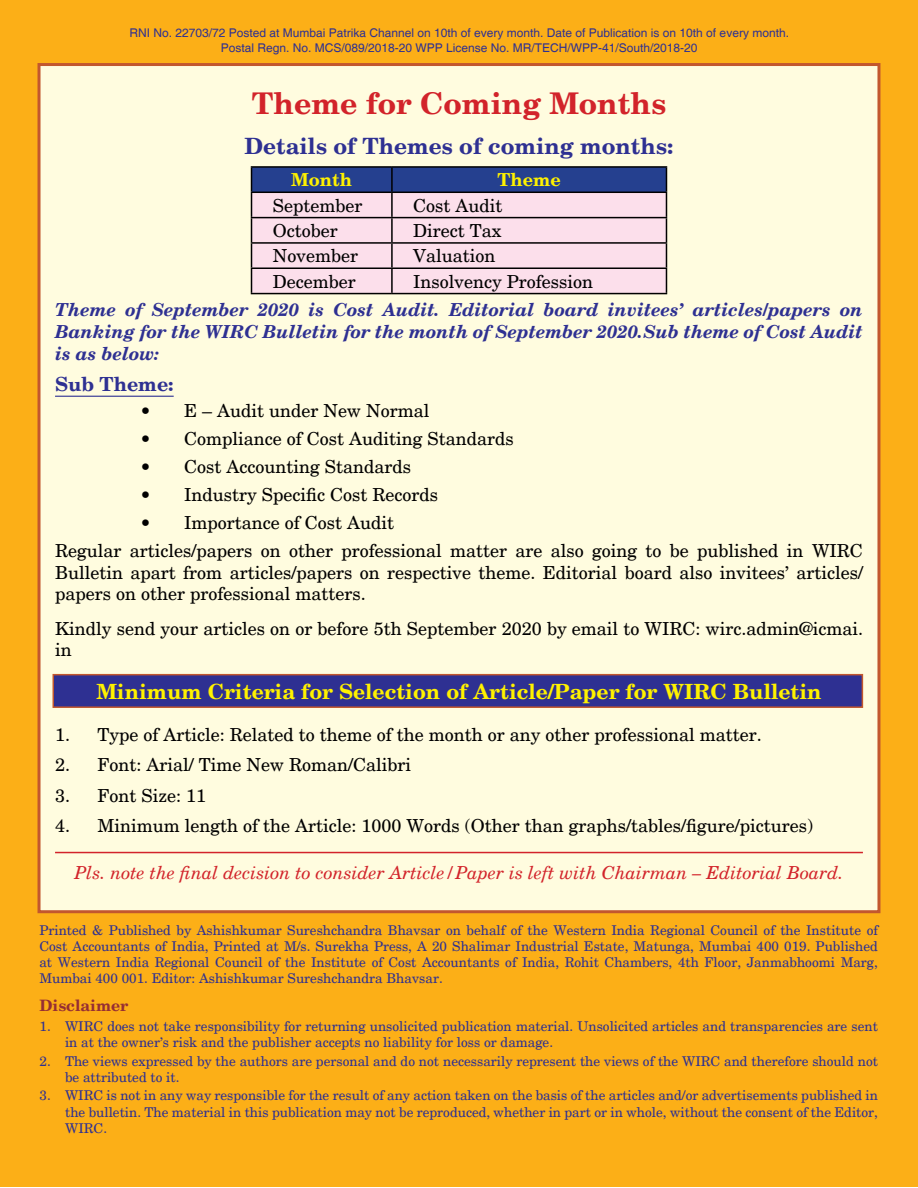
<style>
.page{position:relative;width:918px;height:1188px;background:#fff}
.page>*{position:absolute;margin:0;border:0;box-sizing:border-box;transform-origin:0 0}
.t1{font:700 30px "New Century Schlbk";color:#d2232a}
.t2{font:700 22.5px "New Century Schlbk";color:#2e3092}
.t3{font:700 21px "New Century Schlbk";color:#fff200}
.t4{font:700 19.5px "New Century Schlbk";color:#2e3092}
.t5{font:18px/21.6px "New Century Schlbk";color:#000}
.t6{font:italic 700 18px/21.6px "New Century Schlbk";color:#2e3092;text-align:justify}
.t7{font:italic 18px "New Century Schlbk";color:#d2232a}
.t8{font:700 18px "New Century Schlbk";color:#fff200}
.t9{font:700 15.75px "New Century Schlbk";color:#962e34}
.t10{font:13.5px/16.2px "New Century Schlbk";color:#2e3092;text-align:justify}
.t11{font:12px/14.4px "Helvetica";color:#2e3092;text-align:center}
</style>
<div class="page">
<div style="left:0;top:1px;width:918px;height:1186px;background:#fcaf17"></div>
<div style="left:38px;top:63px;width:842px;height:850px;background:#fffcdf;border:3px solid #c2572e"></div>
<div style="left:53px;top:674px;width:810px;height:34px;background:#2e3092;border:2px solid #c2572e"></div>
<hr style="left:55px;top:396px;width:119px;height:1px;background:#2e3092">
<hr style="left:55px;top:852px;width:808px;height:1px;background:#d2232a">
<hr style="left:251px;top:166px;width:141px;height:2px;background:#000">
<hr style="left:392px;top:166px;width:275px;height:2px;background:#000">
<svg style="left:251px;top:167px;width:416px;height:126px;background:#bfafc6"></svg>
<hr style="left:251px;top:293px;width:141px;height:1px;background:#000">
<hr style="left:392px;top:293px;width:275px;height:1px;background:#000">
<p class="t11" style="left:129px;top:26px;width:661px">RNI No. 22703/72 Posted at Mumbai Patrika Channel on 10th of every month. Date of Publication is on 10th of every month.<br>Postal Regn. No. MCS/089/2018-20 WPP License No. MR/TECH/WPP-41/South/2018-20</p>
<h1 class="t1" style="left:252px;top:84px;width:416px">Theme for Coming Months</h1>
<h2 class="t2" style="left:245px;top:132px;width:430px">Details of Themes of coming months:</h2>
<h3 class="t8" style="left:291px;top:168px;width:62px">Month</h3>
<h3 class="t8" style="left:498px;top:168px;width:65px">Theme</h3>
<h3 class="t5" style="left:273px;top:195px;width:91px">September</h3>
<h3 class="t5" style="left:413px;top:195px;width:91px">Cost Audit</h3>
<h3 class="t5" style="left:273px;top:220px;width:66px">October</h3>
<h3 class="t5" style="left:413px;top:220px;width:90px">Direct Tax</h3>
<h3 class="t5" style="left:273px;top:245px;width:87px">November</h3>
<h3 class="t5" style="left:413px;top:245px;width:84px">Valuation</h3>
<h3 class="t5" style="left:273px;top:271px;width:84px">December</h3>
<h3 class="t5" style="left:413px;top:271px;width:181px">Insolvency Profession</h3>
<h3 class="t6" style="left:55px;top:299px;width:809px">Theme of September 2020 is Cost Audit. Editorial board invitees’ articles/papers on Banking for the WIRC Bulletin for the month of September 2020.Sub theme of Cost Audit is as below:</h3>
<h3 class="t4" style="left:55px;top:372px;width:120px">Sub Theme:</h3>
<h3 class="t5" style="left:140px;top:400px;width:291px">• E – Audit under New Normal</h3>
<h3 class="t5" style="left:140px;top:428px;width:375px">• Compliance of Cost Auditing Standards</h3>
<h3 class="t5" style="left:140px;top:456px;width:272px">• Cost Accounting Standards</h3>
<h3 class="t5" style="left:140px;top:484px;width:299px">• Industry Specific Cost Records</h3>
<h3 class="t5" style="left:55px;top:509px;width:809px;line-height:27.9px;text-indent:85px">• Importance of Cost Audit<br>Regular articles/papers on other professional matter are also going to be published in WIRC</h3>
<h3 class="t5" style="left:55px;top:562px;width:809px">Bulletin apart from articles/papers on respective theme. Editorial board also invitees’ articles/ papers on other professional matters.</h3>
<h3 class="t5" style="left:55px;top:618px;width:809px">Kindly send your articles on or before 5th September 2020 by email to WIRC: wirc.admin@icmai. in</h3>
<h3 class="t3" style="left:96px;top:678px;width:727px">Minimum Criteria for Selection of Article/Paper for WIRC Bulletin</h3>
<h3 class="t5" style="left:55px;top:724px;width:708px">1. Type of Article: Related to theme of the month or any other professional matter.</h3>
<h3 class="t5" style="left:55px;top:754px;width:358px">2. Font: Arial/ Time New Roman/Calibri</h3>
<h3 class="t5" style="left:55px;top:785px;width:153px">3. Font Size: 11</h3>
<h3 class="t5" style="left:55px;top:815px;width:760px">4. Minimum length of the Article: 1000 Words (Other than graphs/tables/figure/pictures)</h3>
<h3 class="t7" style="left:75px;top:862px;width:771px">Pls. note the final decision to consider Article/Paper is left with Chairman – Editorial Board.</h3>
<p class="t10" style="left:39px;top:922px;width:840px">Printed &amp; Published by Ashishkumar Sureshchandra Bhavsar on behalf of the Western India Regional Council of the Institute of Cost Accountants of India, Printed at M/s. Surekha Press, A 20 Shalimar Industrial Estate, Matunga, Mumbai 400 019. Published at Western India Regional Council of the Institute of Cost Accountants of India, Rohit Chambers, 4th Floor, Janmabhoomi Marg, Mumbai 400 001. Editor: Ashishkumar Sureshchandra Bhavsar.</p>
<p class="t9" style="left:39px;top:995px;width:90px">Disclaimer</p>
<p class="t10" style="left:65px;top:1019px;width:814px;text-indent:-26px">1. WIRC does not take responsibility for returning unsolicited publication material. Unsolicited articles and transparencies are sent in at the owner’s risk and the publisher accepts no liability for loss or damage.</p>
<p class="t10" style="left:65px;top:1053px;width:814px;text-indent:-26px">2. The views expressed by the authors are personal and do not necessarily represent the views of the WIRC and therefore should not be attributed to it.</p>
<p class="t10" style="left:65px;top:1088px;width:814px;text-indent:-26px">3. WIRC is not in any way responsible for the result of any action taken on the basis of the articles and/or advertisements published in the bulletin. The material in this publication may not be reproduced, whether in part or in whole, without the consent of the Editor, WIRC.</p>
</div>
